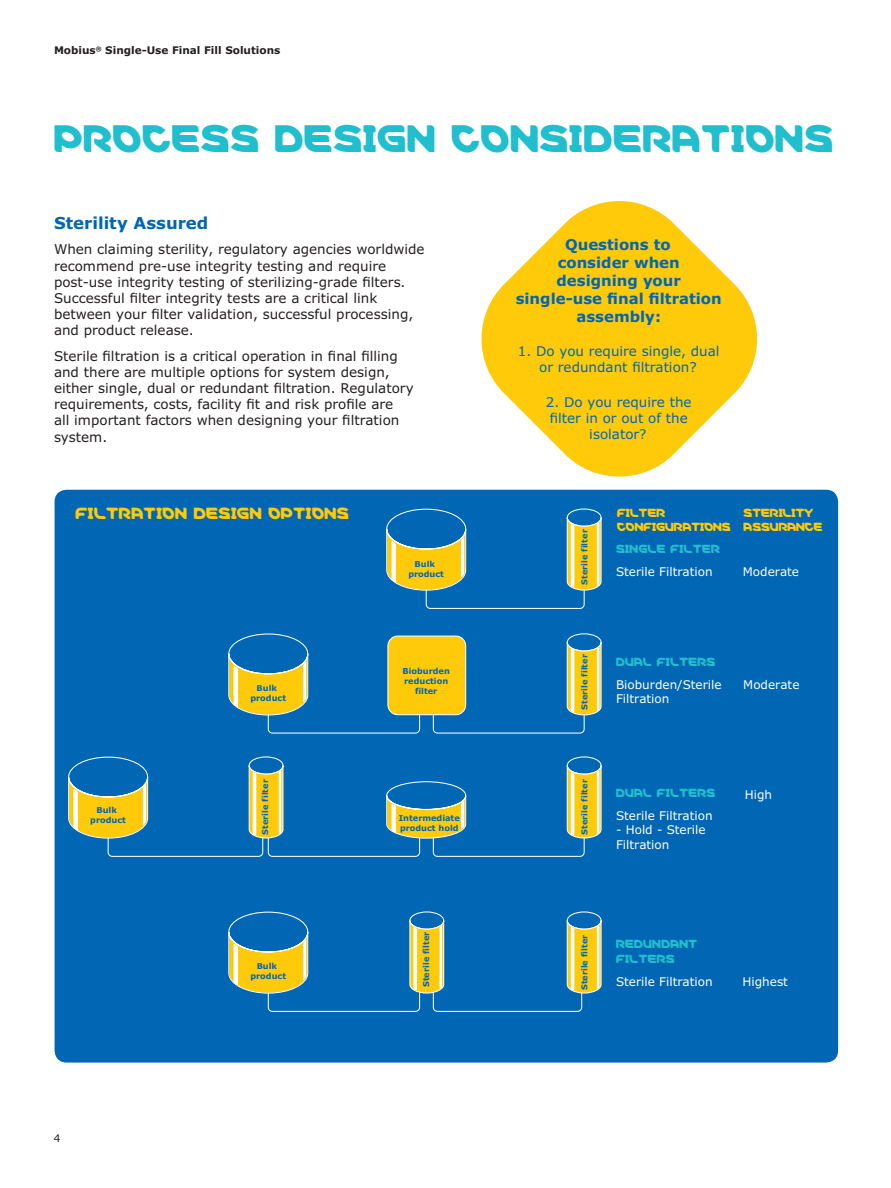
<style>
.page{position:relative;width:891px;height:1188px;background:#fff}
.page>*{position:absolute;margin:0;border:0;box-sizing:border-box;transform-origin:0 0}
.Merck_Headline_26_75{font:39px "Merck";color:#21bece}
.Section_Head_11_13{font:16.5px "Merck";color:#feca0a}
.Section_Head_11_13-2{font:700 16.5px "Verdana Pro";color:#0166b3}
.Body_Head_10_12{font:700 14.85px/17.9px "Verdana Pro";color:#0166b3;text-align:center}
.Body_Copy_9_11{font:13.5px/16.2px "Verdana Pro";color:#231f20}
.Body_Copy_9_11-2{font:13.5px/16.2px "Verdana Pro";color:#0166b3;text-align:center}
.Body_Copy_9_11-3{font:12px/14.4px "Verdana Pro";color:#fff}
.Body_Copy_9_11-4{font:12px/14.4px "Merck";color:#21bece}
.Body_Copy_9_11-5{font:12px/14.4px "Merck";letter-spacing:-.025em;color:#feca0a}
.Chapter_Header_7_9{font:700 10.5px "Verdana Pro";color:#231f20}
.t1{font:10.5px "Verdana Pro";color:#231f20}
.t2{font:700 8.25px/9.9px "Verdana";color:#0166b3;text-align:center}
</style>
<div class="page">
<div style="left:55px;top:490px;width:783px;height:573px;background:#0166b3;border-radius:12px"></div>
<svg style="left:566px;top:633px;width:36px;height:83px"></svg>
<svg style="left:228px;top:633px;width:81px;height:81px"></svg>
<div style="left:388px;top:636px;width:78px;height:79px;background:#feca0a;border-radius:10px"></div>
<div style="left:387px;top:636px;width:79px;height:79px;border:1px solid #fff;border-radius:10px"></div>
<svg style="left:386px;top:508px;width:216px;height:101px"></svg>
<svg style="left:585px;top:756px;width:17px;height:83px"></svg>
<svg style="left:68px;top:756px;width:39px;height:83px"></svg>
<svg style="left:107px;top:714px;width:478px;height:143px"></svg>
<svg style="left:228px;top:911px;width:374px;height:101px"></svg>
<svg style="left:481px;top:201px;width:276px;height:276px;fill:#feca0a"></svg>
<p class="Chapter_Header_7_9" style="left:54px;top:43px;width:228px">Mobius<sup>®</sup> Single-Use Final Fill Solutions</p>
<p class="Merck_Headline_26_75" style="left:54px;top:116px;width:782px">PROCESS DESIGN CONSIDERATIONS</p>
<p class="Section_Head_11_13-2" style="left:54px;top:212px;width:156px">Sterility Assured</p>
<p class="Body_Copy_9_11" style="left:54px;top:242px;width:372px">When claiming sterility, regulatory agencies worldwide recommend pre-use integrity testing and require post-use integrity testing of sterilizing-grade filters.<br>Successful filter integrity tests are a critical link between your filter validation, successful processing, and product release.</p>
<p class="Body_Copy_9_11" style="left:54px;top:348px;width:361px">Sterile filtration is a critical operation in final filling and there are multiple options for system design, either single, dual or redundant filtration. Regulatory requirements, costs, facility fit and risk profile are<br>all important factors when designing your filtration system.</p>
<p class="Section_Head_11_13" style="left:75px;top:503px;width:276px">FILTRATION DESIGN OPTIONS</p>
<p class="t2" style="left:90px;top:805px;width:37px">Bulk product</p>
<p class="t2" style="left:250px;top:683px;width:37px">Bulk product</p>
<p class="t2" style="left:260px;top:835px;width:57px;rotate:-90deg">Sterile filter</p>
<p class="t2" style="left:250px;top:961px;width:37px">Bulk product</p>
<p class="t2" style="left:408px;top:559px;width:37px">Bulk product</p>
<p class="t2" style="left:402px;top:666px;width:49px">Bioburden reduction filter</p>
<p class="t2" style="left:399px;top:813px;width:63px;text-align:left">Intermediate product hold</p>
<p class="t2" style="left:421px;top:987px;width:57px;rotate:-90deg">Sterile filter</p>
<p class="Body_Head_10_12" style="left:516px;top:236px;width:208px">Questions to<br>consider when designing your single-use final filtration assembly:</p>
<p class="Body_Copy_9_11-2" style="left:518px;top:343px;width:203px">1. Do you require single, dual or redundant filtration?</p>
<p class="Body_Copy_9_11-2" style="left:546px;top:394px;width:147px">2. Do you require the filter in or out of the isolator?</p>
<p class="t2" style="left:579px;top:585px;width:57px;rotate:-90deg">Sterile filter</p>
<p class="t2" style="left:579px;top:710px;width:57px;rotate:-90deg">Sterile filter</p>
<p class="t2" style="left:579px;top:835px;width:57px;rotate:-90deg">Sterile filter</p>
<p class="Body_Copy_9_11-5" style="left:617px;top:505px;width:115px">FILTER<br>CONFIGURATIONS</p>
<p class="Body_Copy_9_11-5" style="left:744px;top:505px;width:81px">STERILITY<br>ASSURANCE</p>
<p class="Body_Copy_9_11-4" style="left:616px;top:542px;width:106px">SINGLE FILTER</p>
<p class="Body_Copy_9_11-3" style="left:616px;top:565px;width:98px">Sterile Filtration</p>
<p class="Body_Copy_9_11-3" style="left:743px;top:565px;width:58px">Moderate</p>
<p class="Body_Copy_9_11-4" style="left:616px;top:654px;width:101px">DUAL FILTERS</p>
<p class="Body_Copy_9_11-3" style="left:616px;top:678px;width:107px">Bioburden/Sterile<br>Filtration</p>
<p class="Body_Copy_9_11-3" style="left:743px;top:678px;width:58px">Moderate</p>
<p class="Body_Copy_9_11-4" style="left:616px;top:785px;width:101px">DUAL FILTERS</p>
<p class="Body_Copy_9_11-3" style="left:616px;top:809px;width:98px">Sterile Filtration</p>
<p class="Body_Copy_9_11-3" style="left:616px;top:823px;width:91px">- Hold - Sterile<br>Filtration</p>
<p class="Body_Copy_9_11-3" style="left:745px;top:787px;width:29px">High</p>
<p class="t2" style="left:579px;top:990px;width:57px;rotate:-90deg">Sterile filter</p>
<p class="Body_Copy_9_11-4" style="left:616px;top:937px;width:83px">REDUNDANT<br>FILTERS</p>
<p class="Body_Copy_9_11-3" style="left:616px;top:975px;width:98px">Sterile Filtration</p>
<p class="Body_Copy_9_11-3" style="left:742px;top:974px;width:47px">Highest</p>
<p class="t1" style="left:54px;top:1131px;width:8px">4</p>
</div>
